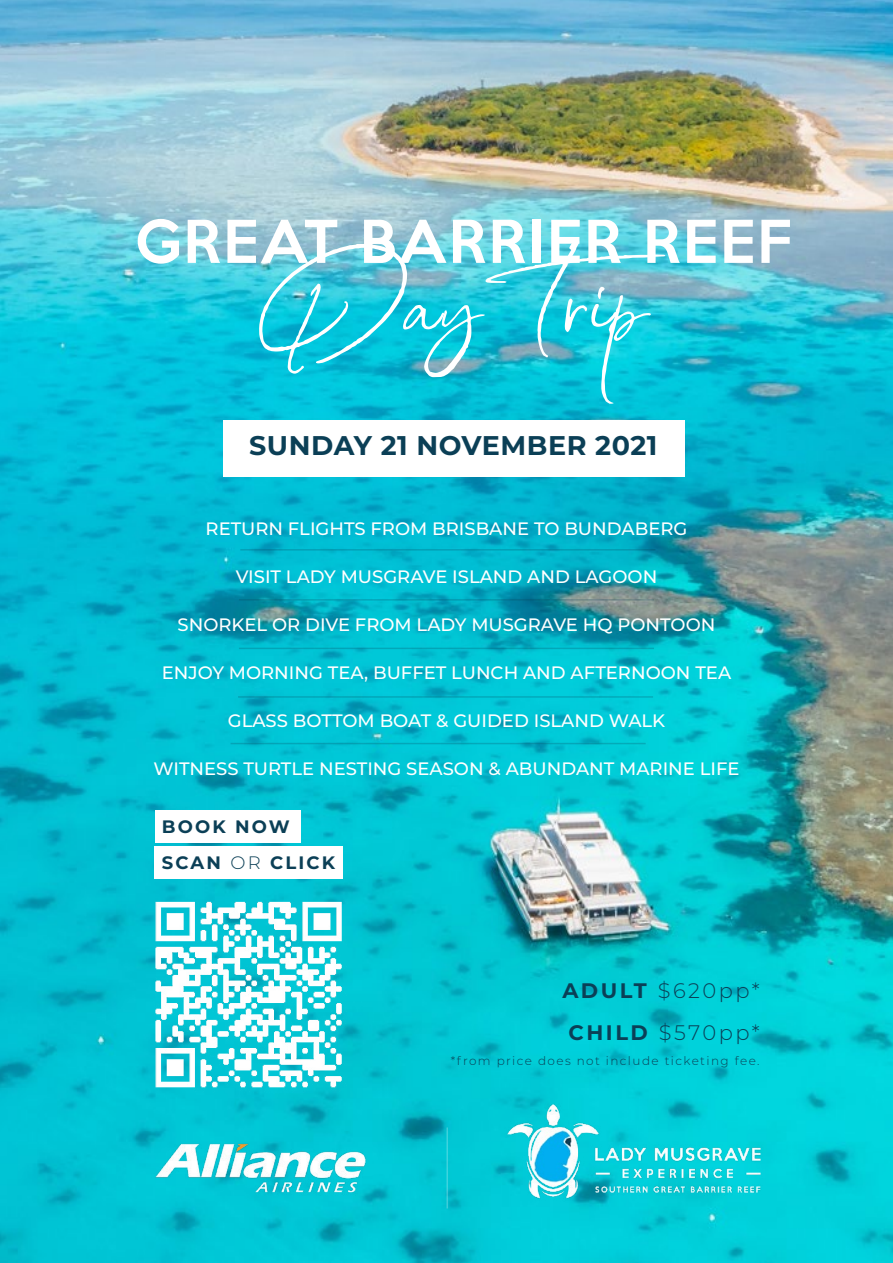
<style>
.page{position:relative;width:893px;height:1263px;background:#fff}
.page>*{position:absolute;margin:0;border:0;box-sizing:border-box;transform-origin:0 0}
.t1{font:168px "North Avellion";letter-spacing:.01em;color:#fff}
.t2{font:500 54px "Keep Calm";letter-spacing:.04em;color:#fff}
.t3{font:700 27px "Montserrat";letter-spacing:.02em;color:#0b3f56}
.t4{font:300 21px/42px "Montserrat";letter-spacing:.12em;color:#0b3f56}
.t5{font:500 18px "Montserrat";color:#fff}
.t6{font:700 18px/36px "Montserrat";letter-spacing:.12em;color:#0b3f56}
.t7{font:300 12px "Montserrat";letter-spacing:.12em;color:#0b3f56}
.s1{font-weight:300}
.s2{font-weight:700}
</style>
<div class="page">
<img style="left:0;top:0;width:893px;height:1263px">
<div style="left:224px;top:420px;width:461px;height:56px;background:#fff"></div>
<img style="left:147px;top:1128px;width:233px;height:81px">
<hr style="left:446px;top:1127px;width:2px;height:81px;background:#fff">
<img style="left:477px;top:1082px;width:337px;height:137px">
<img style="left:129px;top:883px;width:240px;height:224px">
<div style="left:156px;top:810px;width:145px;height:32px;background:#fff"></div>
<div style="left:155px;top:846px;width:188px;height:32px;background:#fff"></div>
<hr style="left:240px;top:549px;width:415px;height:2px;background:#0b3f56">
<hr style="left:239px;top:599px;width:415px;height:2px;background:#0b3f56">
<hr style="left:238px;top:696px;width:415px;height:2px;background:#0b3f56">
<hr style="left:231px;top:743px;width:415px;height:1px;background:#0b3f56">
<hr style="left:239px;top:648px;width:415px;height:1px;background:#0b3f56">
<h2 class="t2" style="left:135px;top:195px;width:658px">GREAT BARRIER REEF</h2>
<h1 class="t1" style="left:259px;top:223px;width:408px">DayTrip</h1>
<h3 class="t3" style="left:249px;top:426px;width:410px">SUNDAY 21 NOVEMBER 2021</h3>
<p class="t5" style="left:206px;top:516px;width:483px">RETURN FLIGHTS FROM BRISBANE TO BUNDABERG</p>
<p class="t5" style="left:236px;top:564px;width:423px">VISIT LADY MUSGRAVE ISLAND AND LAGOON</p>
<p class="t5" style="left:178px;top:612px;width:539px">SNORKEL OR DIVE FROM LADY MUSGRAVE HQ PONTOON</p>
<p class="t5" style="left:162px;top:660px;width:571px">ENJOY MORNING TEA, BUFFET LUNCH AND AFTERNOON TEA</p>
<p class="t5" style="left:228px;top:708px;width:439px">GLASS BOTTOM BOAT &amp; GUIDED ISLAND WALK</p>
<p class="t5" style="left:153px;top:756px;width:588px">WITNESS TURTLE NESTING SEASON &amp; ABUNDANT MARINE LIFE</p>
<p class="t6" style="left:162px;top:808px;width:175px">BOOK NOW<br>SCAN <span class="s1">OR</span> CLICK</p>
<p class="t4" style="left:562px;top:969px;width:199px"><span class="s2">ADULT</span> $620pp*<br><span class="s2">CHILD</span> $570pp*</p>
<p class="t7" style="left:451px;top:1053px;width:310px">*from price does not include ticketing fee.</p>
</div>
